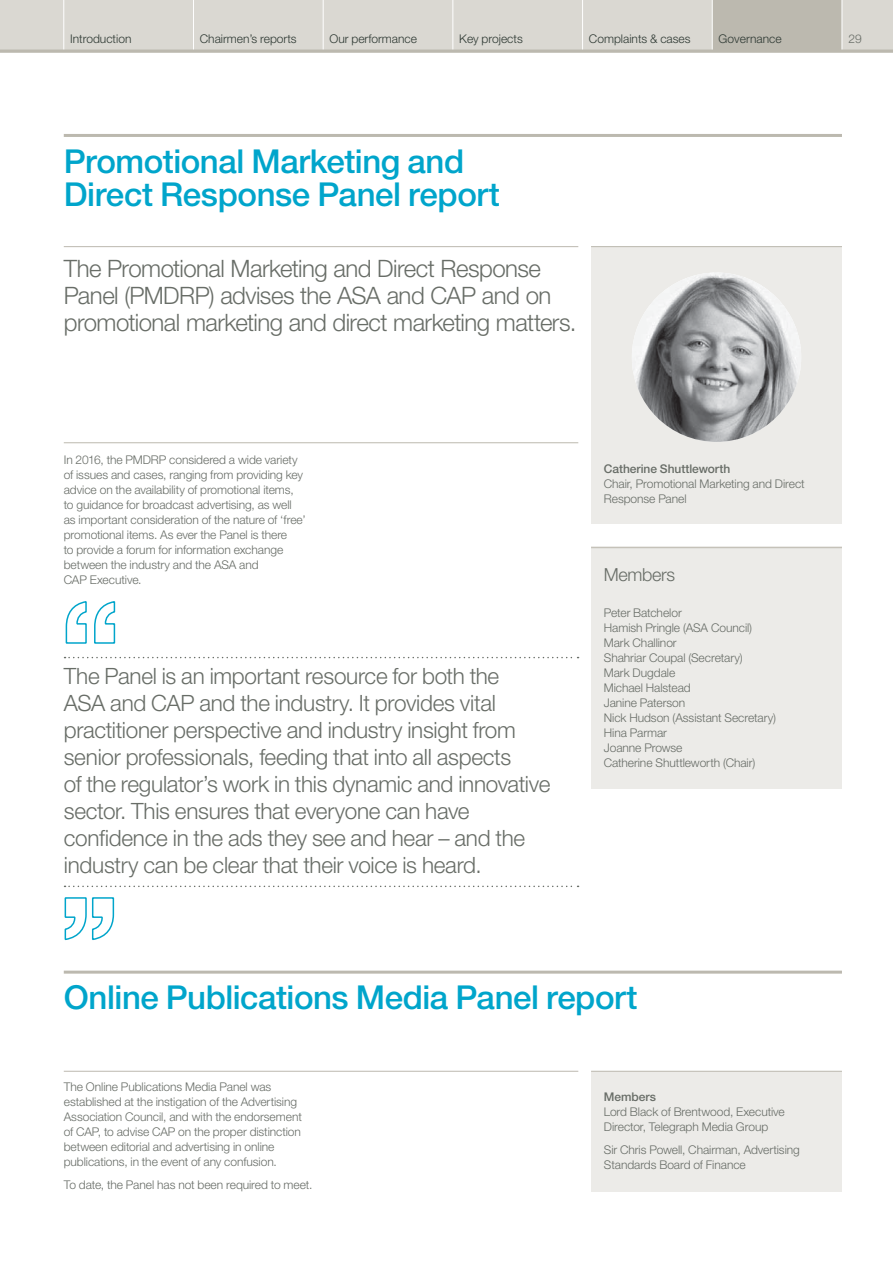
<style>
.page{position:relative;width:893px;height:1263px;background:#fff}
.page>*{position:absolute;margin:0;border:0;box-sizing:border-box;transform-origin:0 0}
.t1{font:500 33px/33px "Helvetica Neue LT Std";letter-spacing:-.015em;color:#00a5cb}
.t2{font:300 24px/27px "Helvetica Neue LT Std";letter-spacing:-.02em;color:#686d67}
.t3{font:300 22.5px/27px "Helvetica Neue LT Std";letter-spacing:-.01em;color:#686d67}
.t4{font:300 18px "Helvetica Neue LT Std";letter-spacing:-.02em;color:#686d67}
.t5{font:300 12px/15px "Helvetica Neue LT Std";letter-spacing:-.005em;color:#686d67}
.t6{font:300 12px "Helvetica Neue LT Std";color:#2e3933}
.t7{font:500 12px "Helvetica Neue LT Std";letter-spacing:-.005em;color:#686d67}
</style>
<div class="page">
<div style="left:0;top:0;width:893px;height:50px;background:#dad8d2"></div>
<div style="left:712px;top:0;width:130px;height:51px;background:#bcb9af"></div>
<hr style="left:193px;top:0;width:1px;height:51px;background:#fff">
<hr style="left:323px;top:0;width:1px;height:51px;background:#fff">
<hr style="left:452px;top:0;width:1px;height:51px;background:#fff">
<hr style="left:582px;top:0;width:1px;height:51px;background:#fff">
<hr style="left:712px;top:0;width:1px;height:51px;background:#fff">
<hr style="left:842px;top:0;width:1px;height:51px;background:#fff">
<hr style="left:63px;top:0;width:1px;height:51px;background:#fff">
<hr style="left:0;top:50px;width:893px;height:3px;background:#bcb9af">
<svg style="left:65px;top:657px;width:514px;height:1px"></svg>
<svg style="left:65px;top:886px;width:514px;height:1px"></svg>
<svg style="left:65px;top:601px;width:51px;height:43px"></svg>
<svg style="left:64px;top:897px;width:51px;height:44px"></svg>
<hr style="left:64px;top:134px;width:778px;height:3px;background:#bcb9af">
<hr style="left:64px;top:971px;width:778px;height:3px;background:#bcb9af">
<hr style="left:64px;top:246px;width:514px;height:1px;background:#bcb9af">
<hr style="left:64px;top:1071px;width:514px;height:1px;background:#bcb9af">
<hr style="left:64px;top:442px;width:514px;height:1px;background:#bcb9af">
<div style="left:591px;top:1071px;width:251px;height:120px;background:#ecebe8"></div>
<hr style="left:591px;top:1071px;width:251px;height:1px;background:#bcb9af">
<div style="left:591px;top:246px;width:251px;height:278px;background:#ecebe8"></div>
<img style="left:632px;top:272px;width:169px;height:170px;border-radius:50%">
<hr style="left:591px;top:246px;width:251px;height:1px;background:#bcb9af">
<div style="left:591px;top:546px;width:251px;height:243px;background:#ecebe8"></div>
<hr style="left:591px;top:547px;width:251px;height:1px;background:#bcb9af">
<p class="t6" style="left:70px;top:34px;width:63px">Introduction</p>
<p class="t6" style="left:200px;top:34px;width:98px">Chairmen’s reports</p>
<p class="t6" style="left:330px;top:34px;width:89px">Our performance</p>
<p class="t6" style="left:459px;top:34px;width:65px">Key projects</p>
<p class="t6" style="left:589px;top:34px;width:103px">Complaints &amp; cases</p>
<p class="t6" style="left:719px;top:34px;width:64px">Governance</p>
<p class="t5" style="left:848px;top:32px;width:15px">29</p>
<h1 class="t1" style="left:64px;top:148px;width:438px">Promotional Marketing and<br>Direct Response Panel report</h1>
<h2 class="t2" style="left:64px;top:257px;width:514px">The Promotional Marketing and Direct Response<br>Panel (PMDRP) advises the ASA and CAP and on promotional marketing and direct marketing matters.</h2>
<p class="t5" style="left:64px;top:453px;width:243px">In 2016, the PMDRP considered a wide variety of issues and cases, ranging from providing key advice on the availability of promotional items, to guidance for broadcast advertising, as well as important consideration of the nature of ‘free’ promotional items. As ever the Panel is there<br>to provide a forum for information exchange between the industry and the ASA and<br>CAP Executive.</p>
<p class="t3" style="left:64px;top:665px;width:488px">The Panel is an important resource for both the<br>ASA and CAP and the industry. It provides vital practitioner perspective and industry insight from senior professionals, feeding that into all aspects<br>of the regulator’s work in this dynamic and innovative sector. This ensures that everyone can have confidence in the ads they see and hear – and the industry can be clear that their voice is heard.</p>
<p class="t7" style="left:604px;top:464px;width:128px">Catherine Shuttleworth</p>
<p class="t5" style="left:604px;top:478px;width:203px">Chair, Promotional Marketing and Direct<br>Response Panel</p>
<h3 class="t4" style="left:604px;top:568px;width:73px">Members</h3>
<p class="t5" style="left:604px;top:606px;width:174px">Peter Batchelor<br>Hamish Pringle (ASA Council)<br>Mark Challinor<br>Shahriar Coupal (Secretary)<br>Mark Dugdale<br>Michael Halstead<br>Janine Paterson<br>Nick Hudson (Assistant Secretary)<br>Hina Parmar<br>Joanne Prowse<br>Catherine Shuttleworth (Chair)</p>
<h1 class="t1" style="left:64px;top:985px;width:575px">Online Publications Media Panel report</h1>
<p class="t5" style="left:64px;top:1081px;width:240px">The Online Publications Media Panel was established at the instigation of the Advertising Association Council, and with the endorsement of CAP, to advise CAP on the proper distinction between editorial and advertising in online publications, in the event of any confusion.</p>
<p class="t5" style="left:64px;top:1179px;width:250px">To date, the Panel has not been required to meet.</p>
<p class="t7" style="left:604px;top:1092px;width:54px">Members</p>
<p class="t5" style="left:604px;top:1105px;width:183px">Lord Black of Brentwood, Executive<br>Director, Telegraph Media Group</p>
<p class="t5" style="left:604px;top:1144px;width:198px">Sir Chris Powell, Chairman, Advertising<br>Standards Board of Finance</p>
</div>
